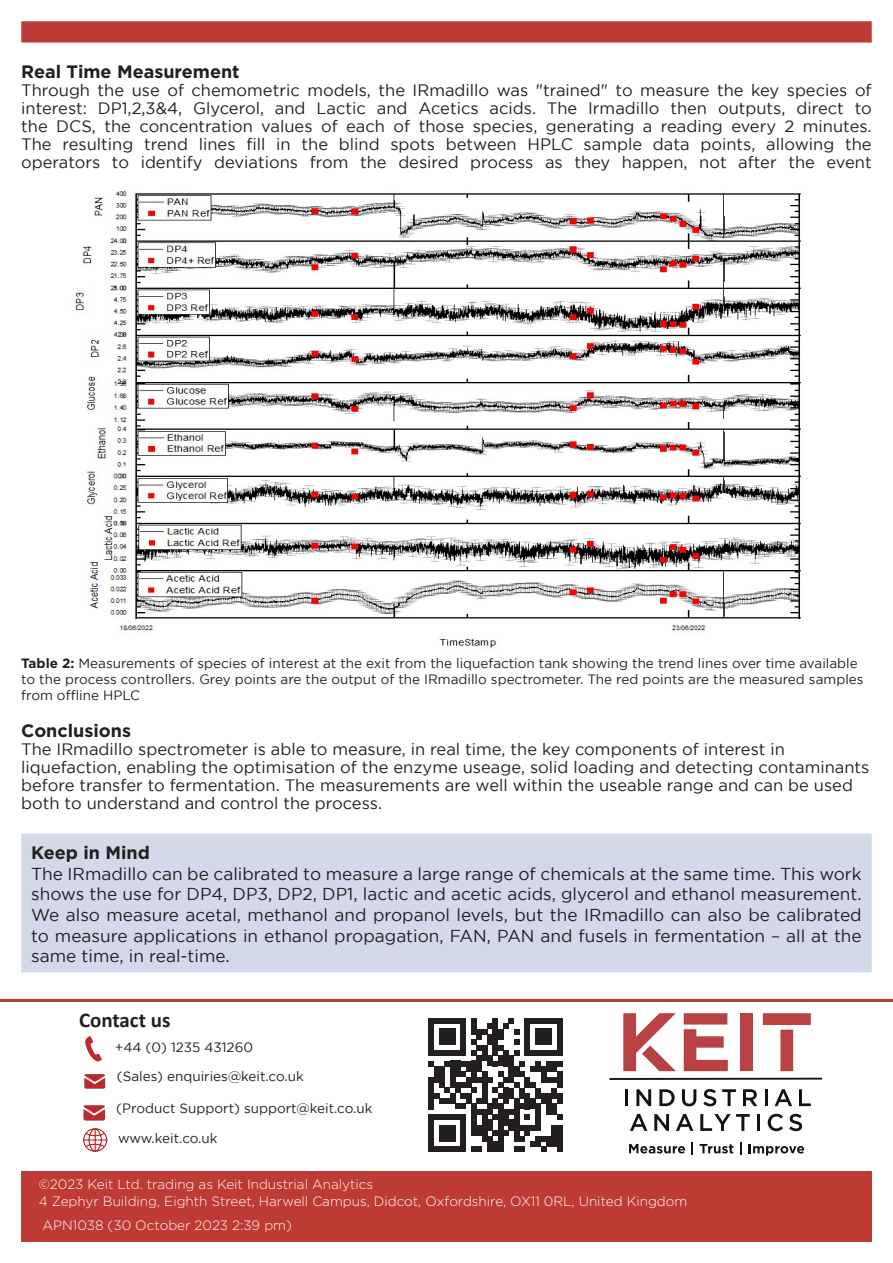
<style>
.page{position:relative;width:893px;height:1263px;background:#fff}
.page>*{position:absolute;margin:0;border:0;box-sizing:border-box;transform-origin:0 0}
.t1{font:700 21px "Calibri";color:#231f20}
.t2{font:700 18px "Gotham";color:#231f20}
.t3{font:17.25px/20.7px "Gotham";color:#231f20;text-align:justify}
.t4{font:16.5px/18px "Gotham";color:#231f20;text-align:justify}
.t5{font:13.5px/16.2px "Gotham";color:#231f20}
.t6{font:300 13.5px "Gotham";color:#fff}
.s1{font-weight:700}
</style>
<div class="page">
<div style="left:21px;top:1171px;width:851px;height:71px;background:#be3a34"></div>
<img style="left:85px;top:1036px;width:17px;height:26px">
<img style="left:84px;top:1074px;width:22px;height:15px">
<img style="left:83px;top:1128px;width:25px;height:24px">
<hr style="left:0;top:999px;width:893px;height:3px;background:#be3a34">
<hr style="left:625px;top:1089px;width:3px;height:17px;background:#101315">
<svg style="left:636px;top:1089px;width:15px;height:17px"></svg>
<svg style="left:659px;top:1089px;width:16px;height:17px"></svg>
<svg style="left:682px;top:1089px;width:14px;height:17px"></svg>
<svg style="left:703px;top:1089px;width:13px;height:17px"></svg>
<svg style="left:722px;top:1089px;width:14px;height:17px"></svg>
<svg style="left:743px;top:1089px;width:14px;height:17px"></svg>
<svg style="left:765px;top:1089px;width:2px;height:17px"></svg>
<svg style="left:775px;top:1089px;width:17px;height:17px"></svg>
<svg style="left:799px;top:1089px;width:12px;height:17px"></svg>
<svg style="left:630px;top:1114px;width:17px;height:17px"></svg>
<svg style="left:654px;top:1114px;width:15px;height:17px"></svg>
<svg style="left:676px;top:1114px;width:17px;height:17px"></svg>
<svg style="left:700px;top:1114px;width:50px;height:17px"></svg>
<hr style="left:757px;top:1114px;width:3px;height:17px;background:#101315">
<svg style="left:768px;top:1114px;width:15px;height:17px"></svg>
<svg style="left:789px;top:1114px;width:13px;height:17px"></svg>
<hr style="left:609px;top:1078px;width:213px;height:2px;background:#101315">
<svg style="left:684px;top:1013px;width:44px;height:58px"></svg>
<div style="left:740px;top:1013px;width:12px;height:58px;background:#b84243"></div>
<svg style="left:763px;top:1013px;width:48px;height:58px"></svg>
<svg style="left:623px;top:1013px;width:53px;height:58px"></svg>
<svg style="left:629px;top:1144px;width:56px;height:9px"></svg>
<svg style="left:692px;top:1142px;width:1px;height:13px"></svg>
<svg style="left:700px;top:1144px;width:33px;height:9px"></svg>
<svg style="left:740px;top:1142px;width:1px;height:13px"></svg>
<svg style="left:749px;top:1144px;width:55px;height:11px"></svg>
<svg style="left:21px;top:21px;width:851px;height:22px;background:#c0403a"></svg>
<div style="left:477px;top:1055px;width:5px;height:17px;background:#231f20"></div>
<div style="left:482px;top:1050px;width:5px;height:11px;background:#231f20"></div>
<div style="left:487px;top:1055px;width:6px;height:11px;background:#231f20"></div>
<div style="left:498px;top:1055px;width:5px;height:11px;background:#231f20"></div>
<div style="left:503px;top:1050px;width:6px;height:16px;background:#231f20"></div>
<div style="left:509px;top:1055px;width:5px;height:22px;background:#231f20"></div>
<svg style="left:429px;top:1018px;width:90px;height:37px"></svg>
<div style="left:525px;top:1018px;width:5px;height:32px;background:#231f20"></div>
<div style="left:535px;top:1029px;width:6px;height:16px;background:#231f20"></div>
<div style="left:541px;top:1029px;width:5px;height:16px;background:#231f20"></div>
<div style="left:546px;top:1029px;width:6px;height:16px;background:#231f20"></div>
<svg style="left:530px;top:1018px;width:27px;height:5px"></svg>
<div style="left:557px;top:1018px;width:5px;height:32px;background:#231f20"></div>
<svg style="left:525px;top:1050px;width:37px;height:5px"></svg>
<svg style="left:429px;top:1061px;width:133px;height:91px"></svg>
<div style="left:557px;top:1125px;width:5px;height:16px;background:#231f20"></div>
<div style="left:557px;top:1141px;width:5px;height:11px;background:#231f20"></div>
<img style="left:83px;top:1105px;width:22px;height:16px">
<div style="left:21px;top:833px;width:851px;height:139px;background:#d3d9e9"></div>
<img style="left:74px;top:191px;width:727px;height:457px">
<p class="t2" style="left:21px;top:59px;width:220px">Real Time Measurement</p>
<p class="t4" style="left:21px;top:81px;width:852px">Through the use of chemometric models, the IRmadillo was "trained" to measure the key species of interest: DP1,2,3&amp;4, Glycerol, and Lactic and Acetics acids. The Irmadillo then outputs, direct to the DCS, the concentration values of each of those species, generating a reading every 2 minutes.<br>The resulting trend lines fill in the blind spots between HPLC sample data points, allowing the operators to identify deviations from the desired process as they happen, not after the event</p>
<p class="t5" style="left:21px;top:655px;width:844px"><span class="s1">Table 2:</span> Measurements of species of interest at the exit from the liquefaction tank showing the trend lines over time available to the process controllers. Grey points are the output of the IRmadillo spectrometer. The red points are the measured samples from offline HPLC</p>
<p class="t2" style="left:21px;top:719px;width:111px">Conclusions</p>
<p class="t4" style="left:21px;top:740px;width:850px;text-align:left">The IRmadillo spectrometer is able to measure, in real time, the key components of interest in liquefaction, enabling the optimisation of the enzyme useage, solid loading and detecting contaminants before transfer to fermentation. The measurements are well within the useable range and can be used both to understand and control the process.</p>
<p class="t2" style="left:31px;top:840px;width:120px">Keep in Mind</p>
<p class="t3" style="left:31px;top:863px;width:832px">The IRmadillo can be calibrated to measure a large range of chemicals at the same time. This work shows the use for DP4, DP3, DP2, DP1, lactic and acetic acids, glycerol and ethanol measurement.<br>We also measure acetal, methanol and propanol levels, but the IRmadillo can also be calibrated to measure applications in ethanol propagation, FAN, PAN and fusels in fermentation – all at the same time, in real-time.</p>
<p class="t1" style="left:79px;top:1005px;width:93px">Contact us</p>
<p class="t5" style="left:115px;top:1039px;width:140px">+44 (0) 1235 431260</p>
<p class="t5" style="left:117px;top:1068px;width:188px">(Sales) enquiries@keit.co.uk</p>
<p class="t5" style="left:116px;top:1100px;width:258px">(Product Support) support@keit.co.uk</p>
<p class="t5" style="left:118px;top:1130px;width:101px">www.keit.co.uk</p>
<p class="t6" style="left:39px;top:1177px;width:336px">©2023 Keit Ltd. trading as Keit Industrial Analytics</p>
<p class="t6" style="left:39px;top:1194px;width:650px">4 Zephyr Building, Eighth Street, Harwell Campus, Didcot, Oxfordshire, OX11 0RL, United Kingdom</p>
<p class="t6" style="left:43px;top:1218px;width:251px">APN1038 (30 October 2023 2:39 pm)</p>
</div>
